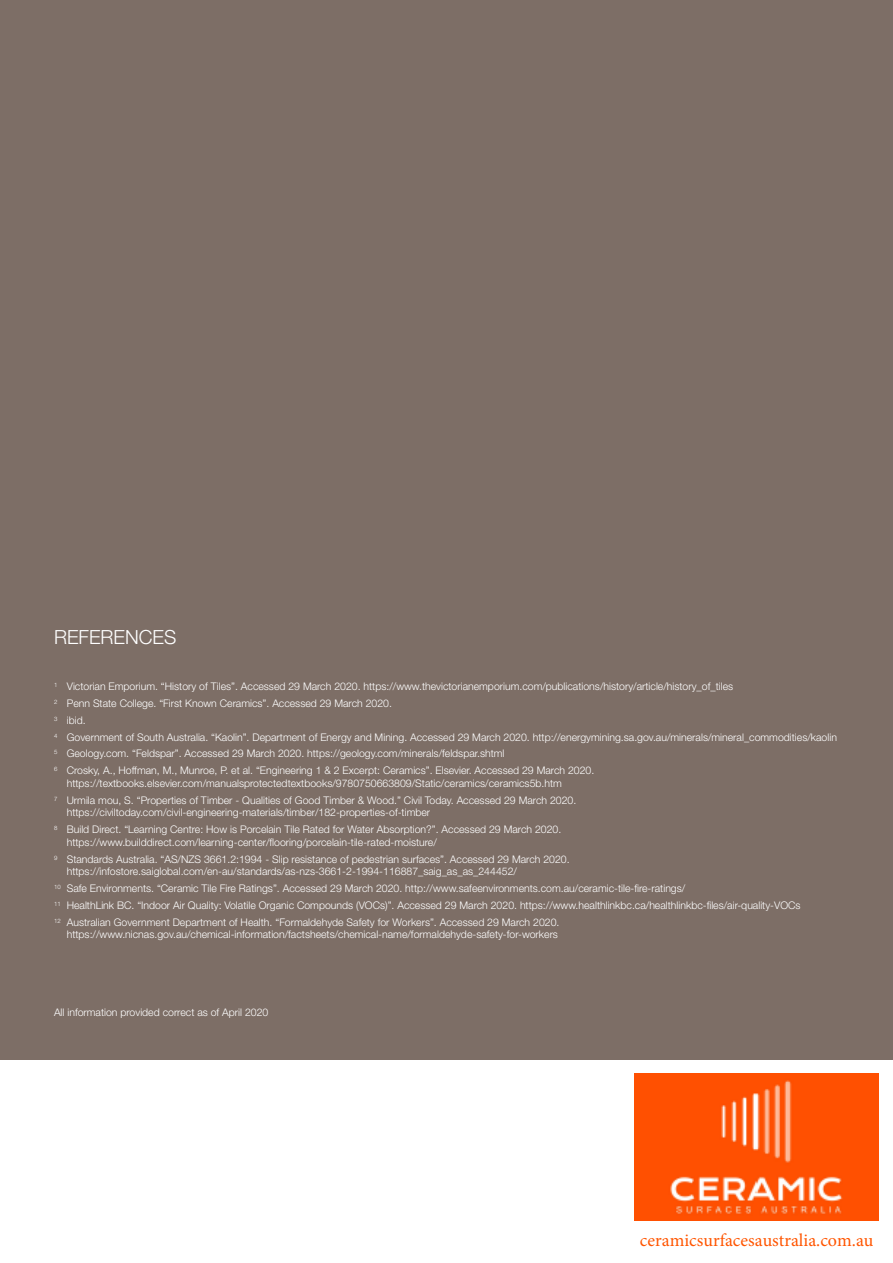
<style>
.page{position:relative;width:893px;height:1263px;background:#fff}
.page>*{position:absolute;margin:0;border:0;box-sizing:border-box;transform-origin:0 0}
.HD{font:300 19.5px "Helvetica Neue LT Std";color:#fff}
.t1{font:18px "Minion Pro";color:#f50}
.t2{font:300 10.5px/12.6px "Helvetica Neue LT Std";color:#fff}
</style>
<div class="page">
<div style="left:0;top:0;width:893px;height:1059px;background:#7d6e66"></div>
<img style="left:634px;top:1073px;width:244px;height:147px">
<p class="HD" style="left:54px;top:625px;width:124px">REFERENCES</p>
<p class="t2" style="left:54px;top:680px;width:681px"><sup>1</sup> Victorian Emporium. “History of Tiles”. Accessed 29 March 2020. https://www.thevictorianemporium.com/publications/history/article/history_of_tiles</p>
<p class="t2" style="left:54px;top:697px;width:339px"><sup>2</sup> Penn State College. “First Known Ceramics”. Accessed 29 March 2020.</p>
<p class="t2" style="left:54px;top:713px;width:33px"><sup>3</sup> ibid.</p>
<p class="t2" style="left:54px;top:730px;width:784px"><sup>4</sup> Government of South Australia. “Kaolin”. Department of Energy and Mining. Accessed 29 March 2020. http://energymining.sa.gov.au/minerals/mineral_commodities/kaolin</p>
<p class="t2" style="left:54px;top:747px;width:452px"><sup>5</sup> Geology.com. “Feldspar”. Accessed 29 March 2020. https://geology.com/minerals/feldspar.shtml</p>
<p class="t2" style="left:67px;top:764px;width:529px;text-indent:-13px"><sup>6</sup> Crosky, A., Hoffman, M., Munroe, P. et al. “Engineering 1 &amp; 2 Excerpt: Ceramics”. Elsevier. Accessed 29 March 2020. https://textbooks.elsevier.com/manualsprotectedtextbooks/9780750663809/Static/ceramics/ceramics5b.htm</p>
<p class="t2" style="left:67px;top:793px;width:511px;text-indent:-13px"><sup>7</sup> Urmila mou, S. “Properties of Timber - Qualities of Good Timber &amp; Wood.” Civil Today. Accessed 29 March 2020. https://civiltoday.com/civil-engineering-materials/timber/182-properties-of-timber</p>
<p class="t2" style="left:67px;top:823px;width:496px;text-indent:-13px"><sup>8</sup> Build Direct. “Learning Centre: How is Porcelain Tile Rated for Water Absorption?”. Accessed 29 March 2020. https://www.builddirect.com/learning-center/flooring/porcelain-tile-rated-moisture/</p>
<p class="t2" style="left:67px;top:852px;width:504px;text-indent:-13px"><sup>9</sup> Standards Australia. “AS/NZS 3661.2:1994 - Slip resistance of pedestrian surfaces”. Accessed 29 March 2020. https://infostore.saiglobal.com/en-au/standards/as-nzs-3661-2-1994-116887_saig_as_as_244452/</p>
<p class="t2" style="left:54px;top:882px;width:633px"><sup>10</sup> Safe Environments. “Ceramic Tile Fire Ratings”. Accessed 29 March 2020. http://www.safeenvironments.com.au/ceramic-tile-fire-ratings/</p>
<p class="t2" style="left:54px;top:899px;width:748px"><sup>11</sup> HealthLink BC. “Indoor Air Quality: Volatile Organic Compounds (VOCs)”. Accessed 29 March 2020. https://www.healthlinkbc.ca/healthlinkbc-files/air-quality-VOCs</p>
<p class="t2" style="left:54px;top:915px;width:507px;text-align:right"><sup>12</sup> Australian Government Department of Health. “Formaldehyde Safety for Workers”. Accessed 29 March 2020. https://www.nicnas.gov.au/chemical-information/factsheets/chemical-name/formaldehyde-safety-for-workers</p>
<p class="t2" style="left:54px;top:1006px;width:216px">All information provided correct as of April 2020</p>
<h2 class="t1" style="left:640px;top:1228px;width:235px">ceramicsurfacesaustralia.com.au</h2>
</div>
